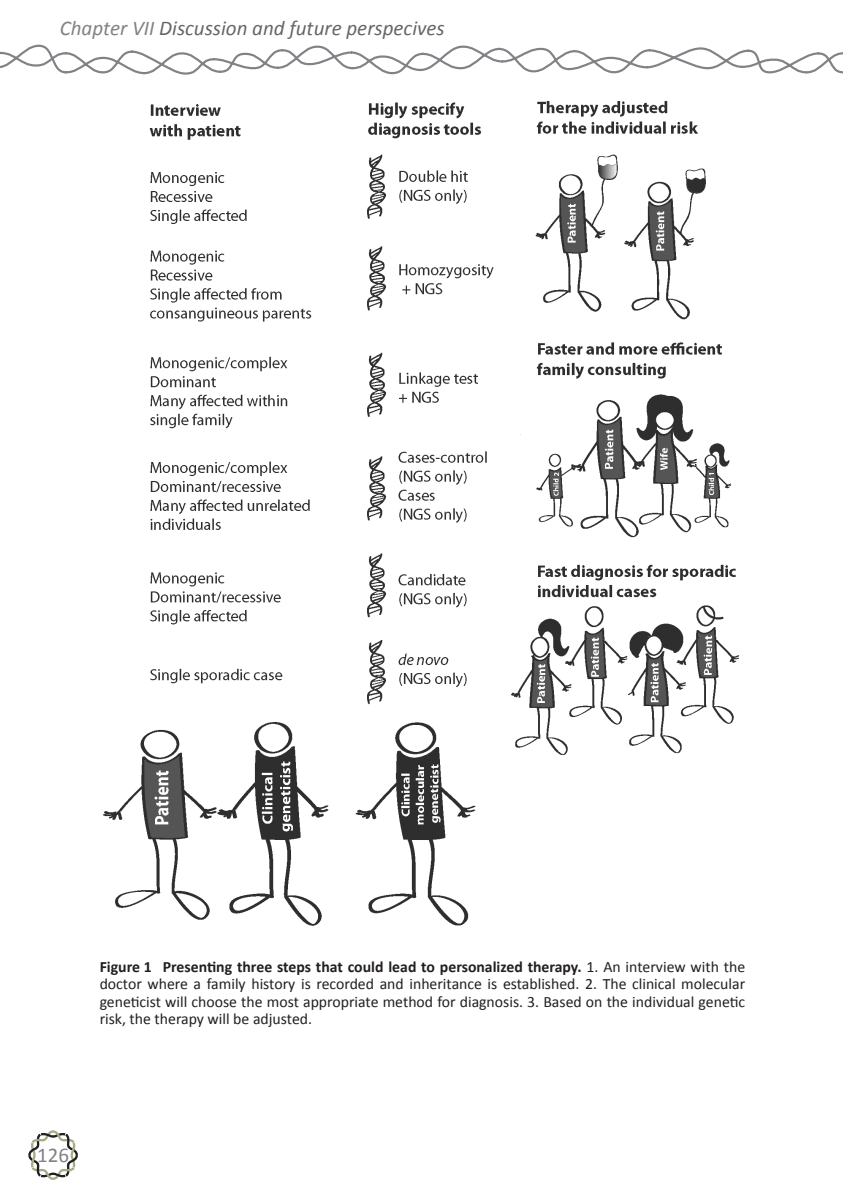
<style>
.page{position:relative;width:843px;height:1190px;background:#fff}
.page>*{position:absolute;margin:0;border:0;box-sizing:border-box;transform-origin:0 0}
.t1{font:italic 21px "Calibri";color:#666}
.t2{font:21px "Calibri";color:#808285}
.t3{font:15.75px/17.5px "Calibri";color:#231f20;text-align:justify}
.s1{color:#808285}
.s2{font-weight:700}
</style>
<div class="page">
<svg style="left:28px;top:1130px;width:50px;height:50px"></svg>
<svg style="left:0;top:44px;width:842px;height:31px"></svg>
<img style="left:103px;top:101px;width:636px;height:825px">
<h1 class="t1" style="left:60px;top:13px;width:386px"><span class="s1">Chapter VII</span> Discussion and future perspecives</h1>
<p class="t3" style="left:100px;top:957px;width:646px"><span class="s2">Figure 1 Presenting three steps that could lead to personalized therapy.</span> 1. An interview with the doctor where a family history is recorded and inheritance is established. 2. The clinical molecular geneticist will choose the most appropriate method for diagnosis. 3. Based on the individual genetic risk, the therapy will be adjusted.</p>
<h1 class="t2" style="left:37px;top:1142px;width:33px">126</h1>
</div>
